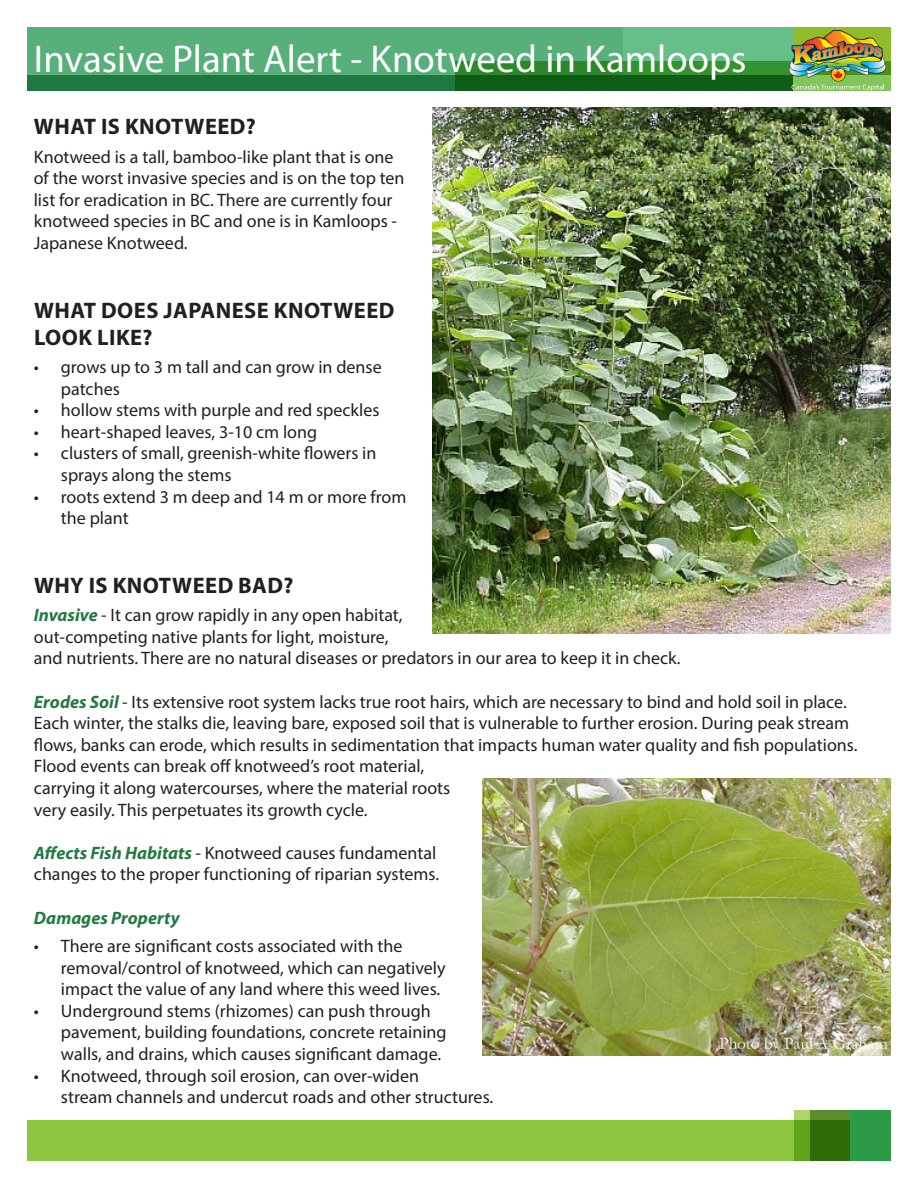
<style>
.page{position:relative;width:918px;height:1188px;background:#fff}
.page>*{position:absolute;margin:0;border:0;box-sizing:border-box;transform-origin:0 0}
.t1{font:38.85px "Myriad Pro";color:#fff}
.t2{font:700 22.5px/27px "Myriad Pro";letter-spacing:.02em;color:#231f20}
.t3{font:18px/21.6px "Myriad Pro";color:#231f20}
.t4{font:italic 700 18px "Myriad Pro";color:#247942}
.s1{font-weight:700;font-style:italic;color:#247942}
</style>
<div class="page">
<svg style="left:27px;top:27px;width:765px;height:64px;background:#4ea770"></svg>
<svg style="left:455px;top:62px;width:328px;height:29px;background:#1d7120"></svg>
<img style="left:783px;top:30px;width:108px;height:61px">
<img style="left:432px;top:108px;width:459px;height:525px">
<div style="left:794px;top:1110px;width:56px;height:51px;background:#afd46f"></div>
<div style="left:27px;top:1120px;width:864px;height:41px;background:#8bc63e"></div>
<svg style="left:810px;top:1110px;width:40px;height:51px;background:#387311"></svg>
<div style="left:850px;top:1110px;width:41px;height:51px;background:#2c9a46"></div>
<img style="left:482px;top:779px;width:409px;height:276px">
<p class="t1" style="left:34px;top:35px;width:714px">Invasive Plant Alert - Knotweed in Kamloops</p>
<p class="t2" style="left:34px;top:112px;width:223px">WHAT IS KNOTWEED?</p>
<p class="t3" style="left:34px;top:146px;width:372px">Knotweed is a tall, bamboo-like plant that is one of the worst invasive species and is on the top ten list for eradication in BC. There are currently four knotweed species in BC and one is in Kamloops - Japanese Knotweed.</p>
<p class="t2" style="left:34px;top:296px;width:362px">WHAT DOES JAPANESE KNOTWEED<br>LOOK LIKE?</p>
<p class="t3" style="left:61px;top:356px;width:322px;text-indent:-27px">• grows up to 3 m tall and can grow in dense patches</p>
<p class="t3" style="left:34px;top:399px;width:347px">• hollow stems with purple and red speckles</p>
<p class="t3" style="left:34px;top:421px;width:285px">• heart-shaped leaves, 3-10 cm long</p>
<p class="t3" style="left:61px;top:442px;width:317px;text-indent:-27px">• clusters of small, greenish-white flowers in sprays along the stems</p>
<p class="t3" style="left:61px;top:485px;width:347px;text-indent:-27px">• roots extend 3 m deep and 14 m or more from the plant</p>
<p class="t2" style="left:34px;top:571px;width:261px">WHY IS KNOTWEED BAD?</p>
<p class="t3" style="left:34px;top:604px;width:648px"><span class="s1">Invasive</span> - It can grow rapidly in any open habitat,<br>out‑competing native plants for light, moisture,<br>and nutrients. There are no natural diseases or predators in our area to keep it in check.</p>
<p class="t3" style="left:34px;top:691px;width:825px"><span class="s1">Erodes Soil</span> - Its extensive root system lacks true root hairs, which are necessary to bind and hold soil in place.<br>Each winter, the stalks die, leaving bare, exposed soil that is vulnerable to further erosion. During peak stream flows, banks can erode, which results in sedimentation that impacts human water quality and fish populations.<br>Flood events can break off knotweed’s root material,<br>carrying it along watercourses, where the material roots<br>very easily. This perpetuates its growth cycle.</p>
<p class="t3" style="left:34px;top:842px;width:407px"><span class="s1">Affects Fish Habitats</span> - Knotweed causes fundamental changes to the proper functioning of riparian systems.</p>
<p class="t4" style="left:34px;top:906px;width:147px">Damages Property</p>
<p class="t3" style="left:61px;top:935px;width:386px;text-indent:-27px">• There are significant costs associated with the removal/control of knotweed, which can negatively impact the value of any land where this weed lives.</p>
<p class="t3" style="left:61px;top:1000px;width:387px;text-indent:-27px">• Underground stems (rhizomes) can push through pavement, building foundations, concrete retaining walls, and drains, which causes significant damage.</p>
<p class="t3" style="left:61px;top:1064px;width:434px;text-indent:-27px">• Knotweed, through soil erosion, can over-widen<br>stream channels and undercut roads and other structures.</p>
</div>
